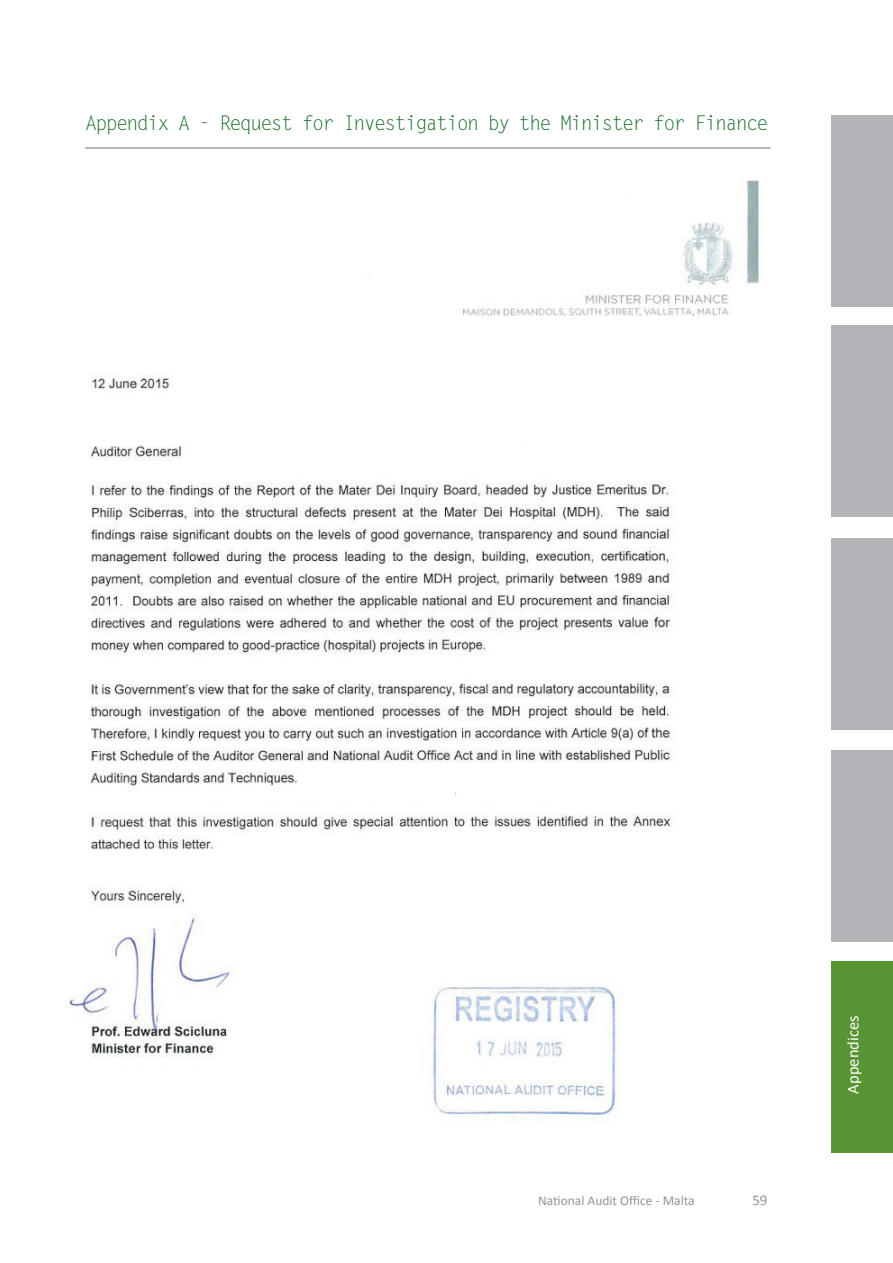
<style>
.page{position:relative;width:893px;height:1263px;background:#fff}
.page>*{position:absolute;margin:0;border:0;box-sizing:border-box;transform-origin:0 0}
.t1{font:20.25px "Letter Gothic Std";letter-spacing:-.09em;color:#176f2b}
.t2{font:16.5px "Calibri";color:#fff}
.t3{font:15px "Calibri";color:#939598}
.t4{font:13.5px "Calibri";color:#939598}
</style>
<div class="page">
<div style="left:831px;top:961px;width:62px;height:191px;background:#599434"></div>
<div style="left:831px;top:325px;width:62px;height:192px;background:#b2b3b7"></div>
<div style="left:831px;top:538px;width:62px;height:191px;background:#b2b3b7"></div>
<div style="left:831px;top:115px;width:62px;height:191px;background:#b2b3b7"></div>
<div style="left:831px;top:750px;width:62px;height:192px;background:#b2b3b7"></div>
<hr style="left:86px;top:147px;width:684px;height:2px;background:#808285">
<img style="left:65px;top:180px;width:694px;height:939px">
<p class="t1" style="left:85px;top:111px;width:685px">Appendix A - Request for Investigation by the Minister for Finance</p>
<p class="t4" style="left:538px;top:1191px;width:158px">National Audit Office - Malta</p>
<p class="t3" style="left:752px;top:1189px;width:17px">59</p>
<p class="t2" style="left:842px;top:1093px;width:79px;rotate:-90deg">Appendices</p>
</div>
